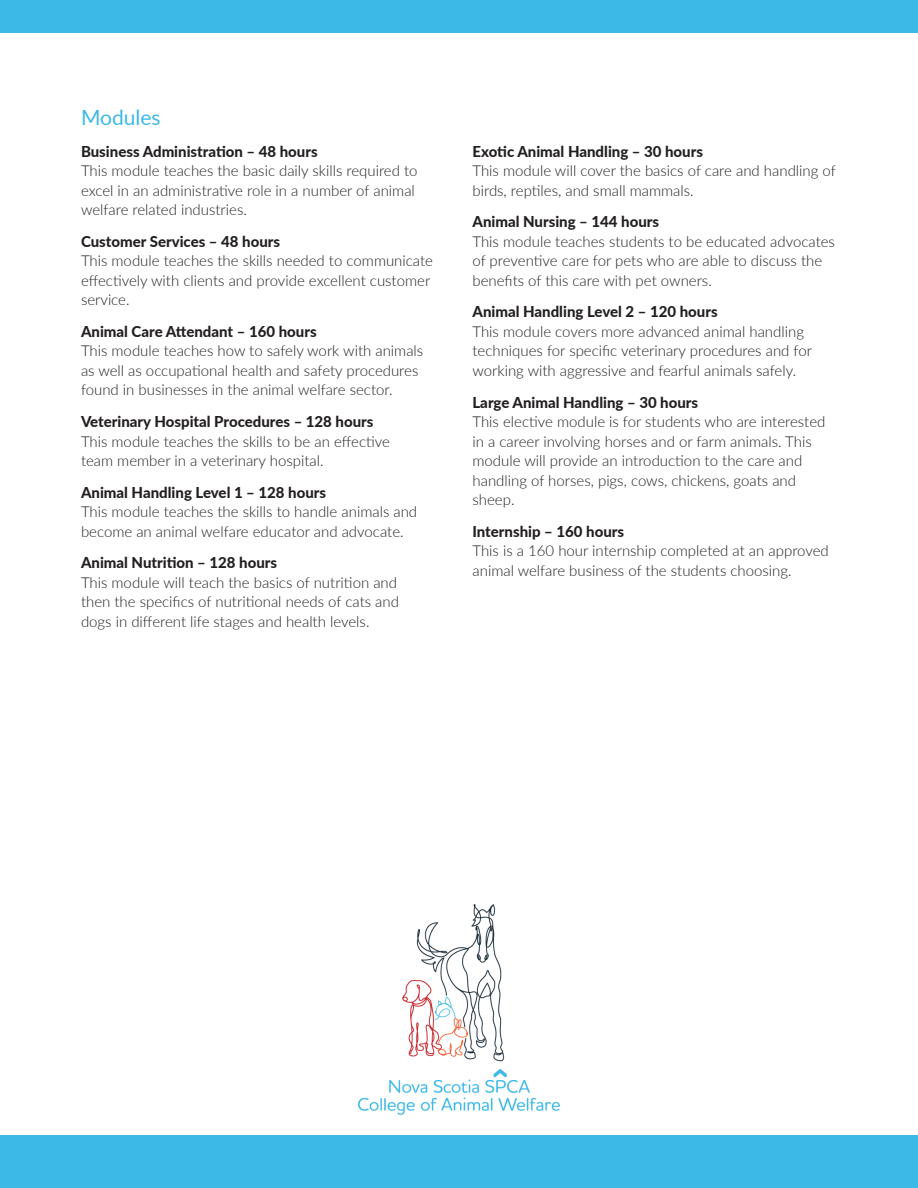
<style>
.page{position:relative;width:918px;height:1188px;background:#fff}
.page>*{position:absolute;margin:0;border:0;box-sizing:border-box;transform-origin:0 0}
.Titre{font:21px "Lato";color:#3cb9e7}
.description{font:300 15px/19.5px "Lato";color:#231f20}
.t1{font:800 15px "Lato";color:#231f20}
</style>
<div class="page">
<div style="left:0;top:1136px;width:918px;height:52px;background:#3cb9e7"></div>
<div style="left:0;top:0;width:918px;height:32px;background:#3cb9e7"></div>
<img style="left:359px;top:905px;width:200px;height:209px">
<p class="Titre" style="left:81px;top:102px;width:81px">Modules</p>
<p class="t1" style="left:81px;top:140px;width:238px">Business Administration – 48 hours</p>
<p class="description" style="left:81px;top:160px;width:338px">This module teaches the basic daily skills required to excel in an administrative role in a number of animal welfare related industries.</p>
<p class="t1" style="left:81px;top:230px;width:201px">Customer Services – 48 hours</p>
<p class="description" style="left:81px;top:251px;width:354px">This module teaches the skills needed to communicate effectively with clients and provide excellent customer service.</p>
<p class="t1" style="left:81px;top:320px;width:237px">Animal Care Attendant – 160 hours</p>
<p class="description" style="left:81px;top:341px;width:344px">This module teaches how to safely work with animals as well as occupational health and safety procedures found in businesses in the animal welfare sector.</p>
<p class="t1" style="left:81px;top:410px;width:294px">Veterinary Hospital Procedures – 128 hours</p>
<p class="description" style="left:81px;top:431px;width:310px">This module teaches the skills to be an effective team member in a veterinary hospital.</p>
<p class="t1" style="left:81px;top:481px;width:247px">Animal Handling Level 1 – 128 hours</p>
<p class="description" style="left:81px;top:501px;width:338px">This module teaches the skills to handle animals and become an animal welfare educator and advocate.</p>
<p class="t1" style="left:81px;top:552px;width:198px">Animal Nutrition – 128 hours</p>
<p class="description" style="left:81px;top:572px;width:320px">This module will teach the basics of nutrition and then the specifics of nutritional needs of cats and dogs in different life stages and health levels.</p>
<p class="t1" style="left:472px;top:140px;width:232px">Exotic Animal Handling – 30 hours</p>
<p class="description" style="left:472px;top:160px;width:365px">This module will cover the basics of care and handling of birds, reptiles, and small mammals.</p>
<p class="t1" style="left:472px;top:211px;width:188px">Animal Nursing – 144 hours</p>
<p class="description" style="left:472px;top:231px;width:364px">This module teaches students to be educated advocates of preventive care for pets who are able to discuss the benefits of this care with pet owners.</p>
<p class="t1" style="left:472px;top:301px;width:247px">Animal Handling Level 2 – 120 hours</p>
<p class="description" style="left:472px;top:321px;width:341px">This module covers more advanced animal handling techniques for specific veterinary procedures and for working with aggressive and fearful animals safely.</p>
<p class="t1" style="left:472px;top:391px;width:227px">Large Animal Handling – 30 hours</p>
<p class="description" style="left:472px;top:411px;width:354px">This elective module is for students who are interested in a career involving horses and or farm animals. This module will provide an introduction to the care and handling of horses, pigs, cows, chickens, goats and sheep.</p>
<p class="t1" style="left:472px;top:520px;width:153px">Internship – 160 hours</p>
<p class="description" style="left:472px;top:540px;width:358px">This is a 160 hour internship completed at an approved animal welfare business of the students choosing.</p>
</div>
